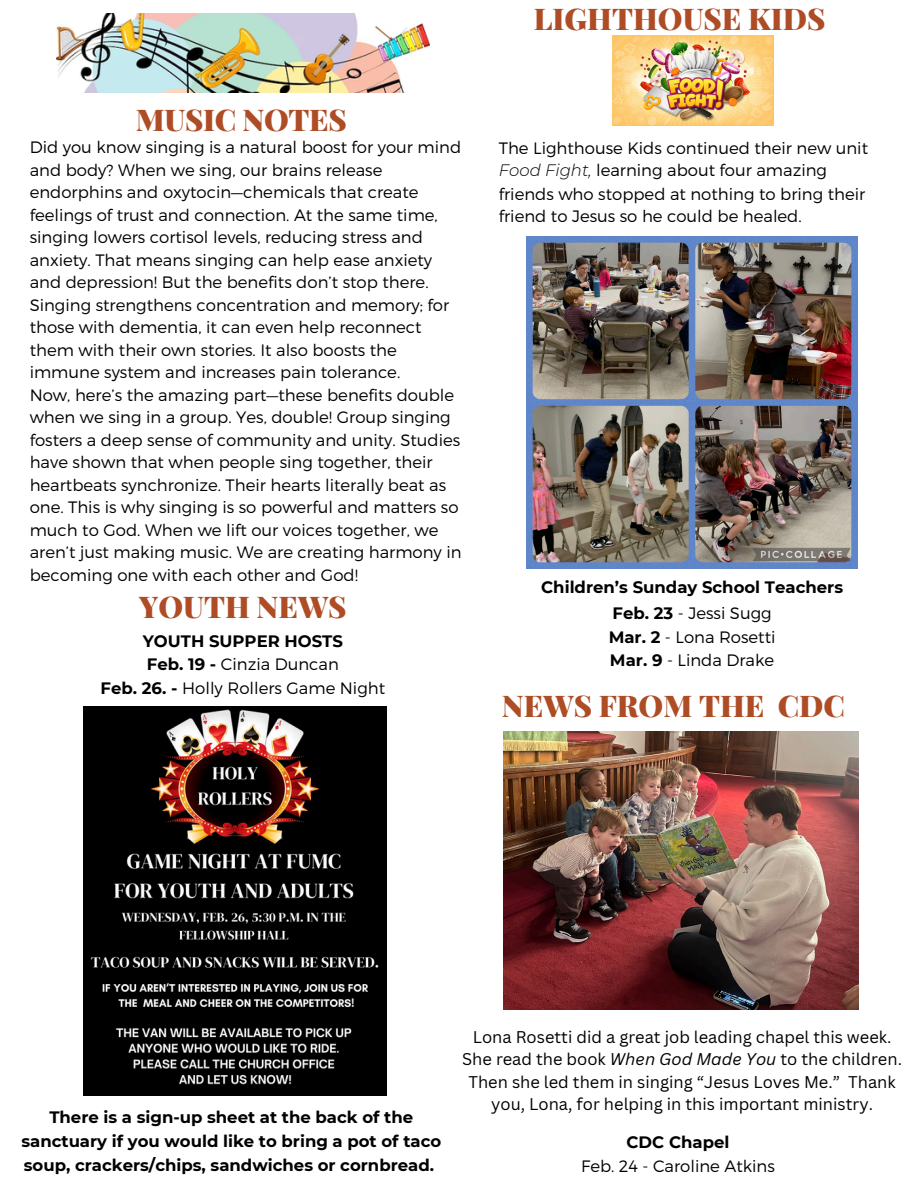
<style>
.page{position:relative;width:918px;height:1188px;background:#fff}
.page>*{position:absolute;margin:0;border:0;box-sizing:border-box;transform-origin:0 0}
.t1{font:900 30px "Playfair Display";color:#ae4c25}
.t2{font:300 16.5px/22.5px "Montserrat";color:#000}
.t3{font:16.5px/22.5px "Canva Sans";color:#000;text-align:center}
.t4{font:700 16.5px/23.7px "Montserrat";color:#000;text-align:center}
.s1{font-weight:700}
.s2{font-style:italic}
</style>
<div class="page">
<img style="left:56px;top:14px;width:374px;height:78px">
<img style="left:612px;top:36px;width:161px;height:90px">
<img style="left:526px;top:237px;width:332px;height:331px">
<img style="left:504px;top:731px;width:354px;height:278px">
<img style="left:84px;top:707px;width:302px;height:389px">
<p class="t1" style="left:136px;top:99px;width:212px">MUSIC NOTES</p>
<p class="t2" style="left:30px;top:135px;width:433px">Did you know singing is a natural boost for your mind and body? When we sing, our brains release endorphins and oxytocin—chemicals that create feelings of trust and connection. At the same time, singing lowers cortisol levels, reducing stress and anxiety. That means singing can help ease anxiety and depression! But the benefits don’t stop there.<br>Singing strengthens concentration and memory; for those with dementia, it can even help reconnect them with their own stories. It also boosts the immune system and increases pain tolerance.</p>
<h1 class="t2" style="left:30px;top:383px;width:433px">Now, here’s the amazing part—these benefits double when we sing in a group. Yes, double! Group singing fosters a deep sense of community and unity. Studies have shown that when people sing together, their heartbeats synchronize. Their hearts literally beat as one. This is why singing is so powerful and matters so much to God. When we lift our voices together, we aren’t just making music. We are creating harmony in becoming one with each other and God!</h1>
<p class="t1" style="left:139px;top:585px;width:209px">YOUTH NEWS</p>
<p class="t4" style="left:143px;top:629px;width:202px">YOUTH SUPPER HOSTS</p>
<p class="t2" style="left:147px;top:652px;width:193px"><span class="s1">Feb. 19 -</span> Cinzia Duncan</p>
<p class="t2" style="left:101px;top:676px;width:286px"><span class="s1">Feb. 26. -</span> Holly Rollers Game Night</p>
<h1 class="t1" style="left:534px;top:-3px;width:293px">LIGHTHOUSE KIDS</h1>
<p class="t2" style="left:499px;top:136px;width:371px">The Lighthouse Kids continued their new unit <span class="s2">Food Fight,</span> learning about four amazing friends who stopped at nothing to bring their friend to Jesus so he could be healed.</p>
<h1 class="t4" style="left:541px;top:575px;width:303px">Children’s Sunday School Teachers</h1>
<p class="t2" style="left:613px;top:601px;width:161px"><span class="s1">Feb. 23</span> - Jessi Sugg</p>
<p class="t2" style="left:609px;top:625px;width:168px"><span class="s1">Mar. 2</span> - Lona Rosetti</p>
<p class="t2" style="left:610px;top:648px;width:166px"><span class="s1">Mar. 9</span> - Linda Drake</p>
<p class="t1" style="left:502px;top:685px;width:345px">NEWS FROM THE CDC</p>
<h1 class="t4" style="left:21px;top:1106px;width:421px">There is a sign-up sheet at the back of the sanctuary if you would like to bring a pot of taco soup, crackers/chips, sandwiches or cornbread.</h1>
<p class="t3" style="left:462px;top:1025px;width:441px">Lona Rosetti did a great job leading chapel this week.<br>She read the book <span class="s2">When God Made You</span> to the children.<br>Then she led them in singing “Jesus Loves Me.” Thank you, Lona, for helping in this important ministry.</p>
<p class="t4" style="left:627px;top:1131px;width:104px">CDC Chapel</p>
<p class="t2" style="left:581px;top:1154px;width:195px">Feb. 24 - Caroline Atkins</p>
</div>
